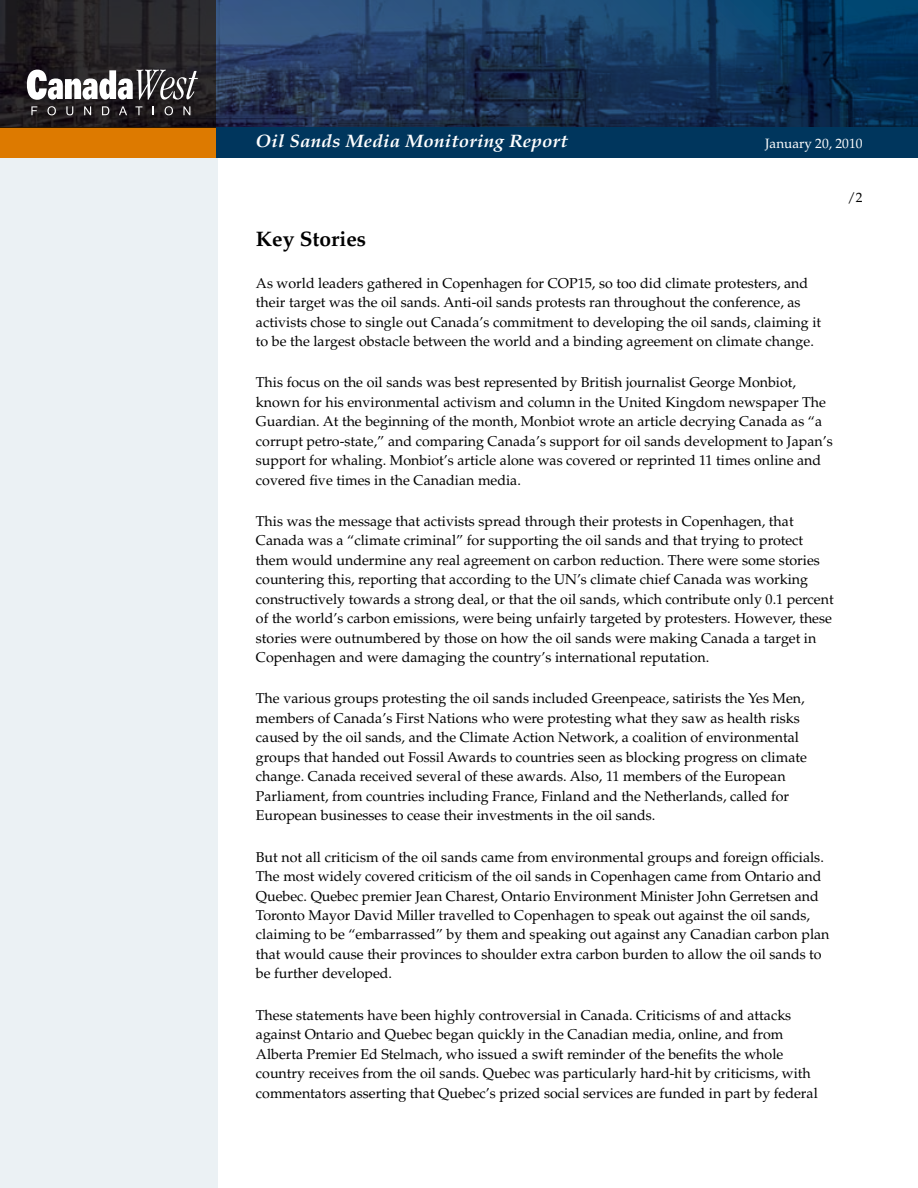
<style>
.page{position:relative;width:918px;height:1188px;background:#fff}
.page>*{position:absolute;margin:0;border:0;box-sizing:border-box;transform-origin:0 0}
.t1{font:700 21px "Palatino LT Std";color:#000}
.t2{font:italic 700 18px "Palatino LT Std";letter-spacing:.01em;color:#fff;scale:1.05 1}
.t3{font:14.25px/19.5px "Palatino LT Std";color:#000}
.t4{font:13.5px "Palatino LT Std";color:#fff}
.t5{font:13.5px "Palatino LT Std";color:#000}
</style>
<div class="page">
<svg style="left:216px;top:0;width:701px;height:128px;background:#19385c"></svg>
<div style="left:216px;top:128px;width:702px;height:30px;background:#00365d"></div>
<div style="left:0;top:128px;width:216px;height:30px;background:#dd7a00"></div>
<svg style="left:0;top:0;width:216px;height:128px;background:#232023"></svg>
<svg style="left:27px;top:70px;width:171px;height:30px"></svg>
<svg style="left:31px;top:106px;width:6px;height:9px"></svg>
<svg style="left:47px;top:106px;width:9px;height:9px"></svg>
<svg style="left:66px;top:106px;width:7px;height:9px"></svg>
<svg style="left:84px;top:106px;width:7px;height:9px"></svg>
<svg style="left:102px;top:106px;width:7px;height:9px"></svg>
<svg style="left:119px;top:106px;width:8px;height:9px"></svg>
<svg style="left:135px;top:106px;width:7px;height:9px"></svg>
<svg style="left:165px;top:106px;width:8px;height:9px"></svg>
<svg style="left:183px;top:106px;width:7px;height:9px"></svg>
<div style="left:0;top:158px;width:218px;height:1030px;background:#ebf1f4"></div>
<hr style="left:917px;top:0;width:1px;height:128px;background:#000">
<p class="t2" style="left:256px;top:131px;width:299px">Oil Sands Media Monitoring Report</p>
<p class="t4" style="left:765px;top:136px;width:99px">January 20, 2010</p>
<p class="t5" style="left:848px;top:189px;width:16px">/2</p>
<h1 class="t1" style="left:256px;top:227px;width:112px">Key Stories</h1>
<p class="t3" style="left:256px;top:273px;width:567px">As world leaders gathered in Copenhagen for COP15, so too did climate protesters, and their target was the oil sands. Anti-oil sands protests ran throughout the conference, as activists chose to single out Canada’s commitment to developing the oil sands, claiming it to be the largest obstacle between the world and a binding agreement on climate change.</p>
<p class="t3" style="left:256px;top:373px;width:578px">This focus on the oil sands was best represented by British journalist George Monbiot, known for his environmental activism and column in the United Kingdom newspaper The Guardian. At the beginning of the month, Monbiot wrote an article decrying Canada as “a corrupt petro-state,” and comparing Canada’s support for oil sands development to Japan’s support for whaling. Monbiot’s article alone was covered or reprinted 11 times online and covered five times in the Canadian media.</p>
<p class="t3" style="left:256px;top:511px;width:579px">This was the message that activists spread through their protests in Copenhagen, that Canada was a “climate criminal” for supporting the oil sands and that trying to protect them would undermine any real agreement on carbon reduction. There were some stories countering this, reporting that according to the UN’s climate chief Canada was working constructively towards a strong deal, or that the oil sands, which contribute only 0.1 percent of the world’s carbon emissions, were being unfairly targeted by protesters. However, these stories were outnumbered by those on how the oil sands were making Canada a target in Copenhagen and were damaging the country’s international reputation.</p>
<p class="t3" style="left:256px;top:689px;width:553px">The various groups protesting the oil sands included Greenpeace, satirists the Yes Men, members of Canada’s First Nations who were protesting what they saw as health risks caused by the oil sands, and the Climate Action Network, a coalition of environmental groups that handed out Fossil Awards to countries seen as blocking progress on climate change. Canada received several of these awards. Also, 11 members of the European Parliament, from countries including France, Finland and the Netherlands, called for European businesses to cease their investments in the oil sands.</p>
<p class="t3" style="left:256px;top:847px;width:575px">But not all criticism of the oil sands came from environmental groups and foreign officials.<br>The most widely covered criticism of the oil sands in Copenhagen came from Ontario and Quebec. Quebec premier Jean Charest, Ontario Environment Minister John Gerretsen and Toronto Mayor David Miller travelled to Copenhagen to speak out against the oil sands, claiming to be “embarrassed” by them and speaking out against any Canadian carbon plan that would cause their provinces to shoulder extra carbon burden to allow the oil sands to be further developed.</p>
<p class="t3" style="left:256px;top:1005px;width:563px">These statements have been highly controversial in Canada. Criticisms of and attacks against Ontario and Quebec began quickly in the Canadian media, online, and from Alberta Premier Ed Stelmach, who issued a swift reminder of the benefits the whole country receives from the oil sands. Quebec was particularly hard-hit by criticisms, with commentators asserting that Quebec’s prized social services are funded in part by federal</p>
</div>
